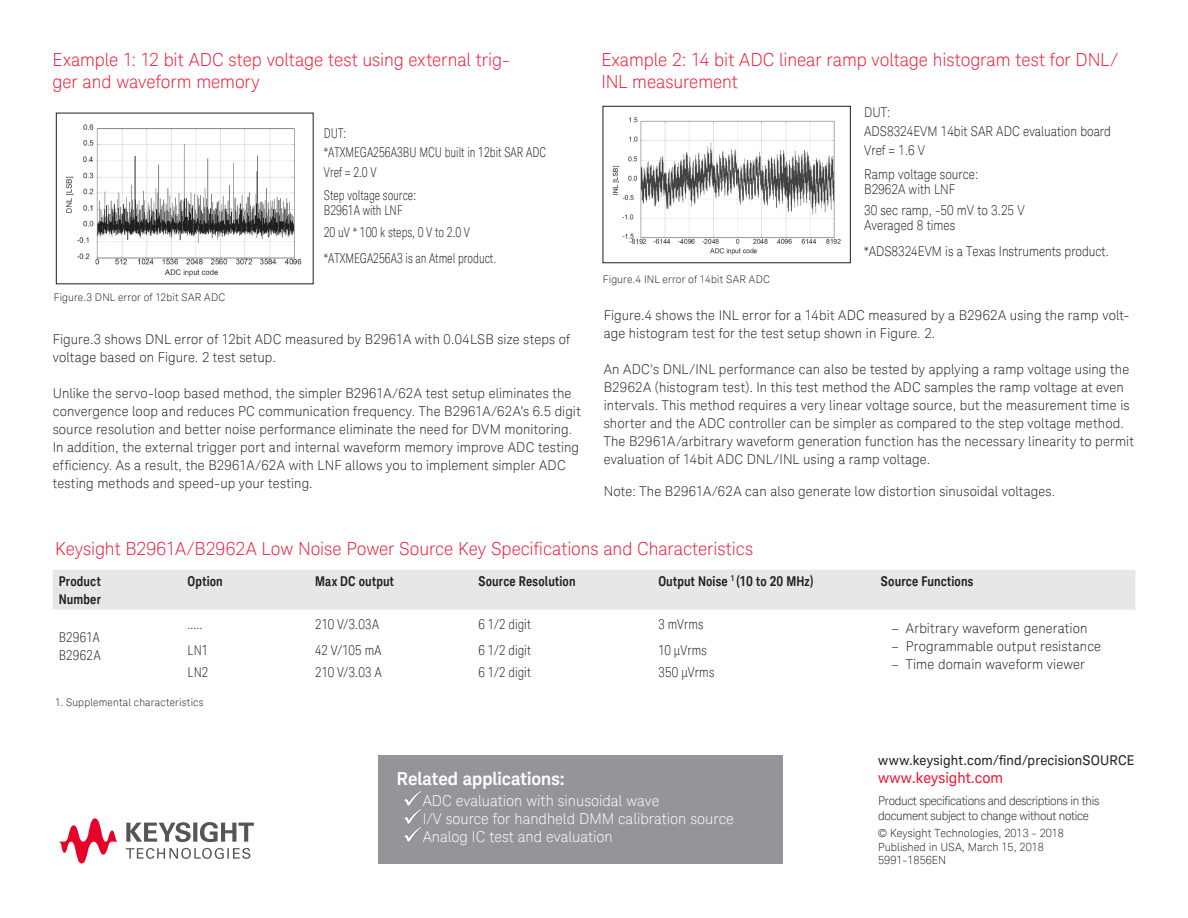
<style>
.page{position:relative;width:1188px;height:918px;background:#fff}
.page>*{position:absolute;margin:0;border:0;box-sizing:border-box;transform-origin:0 0}
.K_Heading_2{font:300 18px/22.5px "Keysight Sans";letter-spacing:-.005em;color:#ed1a36}
.Header_2_-_Navy_Blue{font:700 18px "Keysight Sans";color:#fff}
.Header_2_-_Navy_Blue-2{font:300 15px "Keysight Sans";color:#fff}
.t1{font:15px "Keysight Sans";color:#ed1a36}
.K_Body_Text{font:300 13.5px/18px "Keysight Sans";letter-spacing:.01em;color:#231f20}
.Bullets{font:300 13.5px/15px "Keysight Sans";color:#231f20;scale:.9 1}
.Bullets-2{font:300 condensed 13.5px "Keysight Sans";color:#231f20;scale:.9 1}
.K_Table_Text{font:300 condensed 13.5px/18px "Keysight Sans";letter-spacing:.01em;color:#231f20}
.K_Table_Heading_1{font:700 13.5px/18px "Keysight Sans Condensed";letter-spacing:.01em;color:#231f20}
.K_Body_Text-2{font:13.5px "Keysight Sans";letter-spacing:.01em;color:#231f20}
.Header_2_-_Navy_Blue-3{font:300 12px/15px "Keysight Sans";letter-spacing:-.03em;color:#231f20}
.Header_2_-_Navy_Blue-4{font:300 11.25px "Keysight Sans";color:#231f20}
.K_Captions{font:300 10.5px "Keysight Sans";letter-spacing:.02em;color:#231f20}
</style>
<div class="page">
<div style="left:378px;top:756px;width:405px;height:108px;background:#939598"></div>
<img style="left:404px;top:792px;width:16px;height:13px">
<img style="left:404px;top:810px;width:16px;height:13px">
<img style="left:404px;top:828px;width:16px;height:13px">
<img style="left:65px;top:124px;width:237px;height:153px">
<img style="left:612px;top:117px;width:229px;height:138px">
<div style="left:603px;top:106px;width:248px;height:157px;border:1px solid #231f20"></div>
<div style="left:53px;top:570px;width:1082px;height:40px;background:#e6e7e9"></div>
<svg style="left:126px;top:848px;width:124px;height:11px"></svg>
<svg style="left:126px;top:822px;width:128px;height:20px"></svg>
<svg style="left:59px;top:818px;width:59px;height:45px"></svg>
<p class="K_Heading_2" style="left:53px;top:48px;width:459px">Example 1: 12 bit ADC step voltage test using external trig&shy;ger and waveform memory</p>
<p class="K_Captions" style="left:54px;top:292px;width:173px">Figure.3 DNL error of 12bit SAR ADC</p>
<p class="Bullets-2" style="left:324px;top:125px;width:26px">DUT:</p>
<p class="Bullets-2" style="left:324px;top:145px;width:248px">*ATXMEGA256A3BU MCU built in 12bit SAR ADC</p>
<p class="Bullets-2" style="left:324px;top:164px;width:60px">Vref = 2.0 V</p>
<p class="Bullets-2" style="left:324px;top:187px;width:104px">Step voltage source:</p>
<p class="Bullets-2" style="left:324px;top:202px;width:89px">B2961A with LNF</p>
<p class="Bullets-2" style="left:324px;top:224px;width:164px">20 uV * 100 k steps, 0 V to 2.0 V</p>
<p class="Bullets-2" style="left:324px;top:250px;width:193px">*ATXMEGA256A3 is an Atmel product.</p>
<p class="K_Body_Text" style="left:53px;top:330px;width:519px">Figure.3 shows DNL error of 12bit ADC measured by B2961A with 0.04LSB size steps of voltage based on Figure. 2 test setup.</p>
<p class="K_Body_Text" style="left:53px;top:384px;width:530px">Unlike the servo-loop based method, the simpler B2961A/62A test setup eliminates the convergence loop and reduces PC communication frequency. The B2961A/62A’s 6.5 digit source resolution and better noise performance eliminate the need for DVM monitoring.<br>In addition, the external trigger port and internal waveform memory improve ADC testing efficiency. As a result, the B2961A/62A with LNF allows you to implement simpler ADC testing methods and speed-up your testing.</p>
<p class="K_Heading_2" style="left:601px;top:48px;width:518px">Example 2: 14 bit ADC linear ramp voltage histogram test for DNL/<br>INL measurement</p>
<p class="K_Captions" style="left:603px;top:273px;width:169px">Figure.4 INL error of 14bit SAR ADC</p>
<p class="Bullets" style="left:864px;top:104px;width:31px">DUT:</p>
<p class="Bullets" style="left:864px;top:124px;width:276px">ADS8324EVM 14bit SAR ADC evaluation board</p>
<p class="Bullets" style="left:864px;top:143px;width:69px">Vref = 1.6 V</p>
<p class="Bullets" style="left:864px;top:166px;width:128px">Ramp voltage source:</p>
<p class="Bullets" style="left:864px;top:181px;width:103px">B2962A with LNF</p>
<p class="Bullets" style="left:864px;top:203px;width:180px">30 sec ramp, -50 mV to 3.25 V<br>Averaged 8 times</p>
<p class="Bullets" style="left:864px;top:244px;width:273px">*ADS8324EVM is a Texas Instruments product.</p>
<p class="K_Body_Text" style="left:604px;top:307px;width:527px">Figure.4 shows the INL error for a 14bit ADC measured by a B2962A using the ramp volt&shy;age histogram test for the test setup shown in Figure. 2.</p>
<p class="K_Body_Text" style="left:604px;top:361px;width:532px">An ADC’s DNL/INL performance can also be tested by applying a ramp voltage using the B2962A (histogram test). In this test method the ADC samples the ramp voltage at even intervals. This method requires a very linear voltage source, but the measurement time is shorter and the ADC controller can be simpler as compared to the step voltage method.<br>The B2961A/arbitrary waveform generation function has the necessary linearity to permit evaluation of 14bit ADC DNL/INL using a ramp voltage.</p>
<p class="K_Body_Text" style="left:604px;top:482px;width:453px">Note: The B2961A/62A can also generate low distortion sinusoidal voltages.</p>
<p class="K_Heading_2" style="left:55px;top:537px;width:699px">Keysight B2961A/B2962A Low Noise Power Source Key Specifications and Characteristics</p>
<p class="K_Table_Heading_1" style="left:59px;top:572px;width:44px">Product<br>Number</p>
<p class="K_Table_Heading_1" style="left:188px;top:572px;width:37px">Option</p>
<p class="K_Table_Heading_1" style="left:315px;top:572px;width:80px">Max DC output</p>
<p class="K_Table_Heading_1" style="left:478px;top:572px;width:99px">Source Resolution</p>
<p class="K_Table_Heading_1" style="left:658px;top:572px;width:157px">Output Noise <sup>1</sup> (10 to 20 MHz)</p>
<p class="K_Table_Heading_1" style="left:881px;top:572px;width:94px">Source Functions</p>
<p class="K_Table_Text" style="left:59px;top:628px;width:43px">B2961A<br>B2962A</p>
<p class="K_Table_Text" style="left:188px;top:615px;width:17px">.....</p>
<p class="K_Table_Text" style="left:315px;top:615px;width:65px">210 V/3.03A</p>
<p class="K_Table_Text" style="left:478px;top:615px;width:54px">6 1/2 digit</p>
<p class="K_Table_Text" style="left:658px;top:615px;width:47px">3 mVrms</p>
<p class="K_Body_Text" style="left:892px;top:619px;width:197px">– Arbitrary waveform generation</p>
<p class="K_Body_Text" style="left:892px;top:637px;width:211px">– Programmable output resistance</p>
<p class="K_Body_Text" style="left:892px;top:655px;width:195px">– Time domain waveform viewer</p>
<p class="K_Table_Text" style="left:188px;top:641px;width:22px">LN1</p>
<p class="K_Table_Text" style="left:315px;top:641px;width:68px">42 V/105 mA</p>
<p class="K_Table_Text" style="left:478px;top:641px;width:54px">6 1/2 digit</p>
<p class="K_Table_Text" style="left:658px;top:641px;width:50px">10 μVrms</p>
<p class="K_Table_Text" style="left:188px;top:663px;width:22px">LN2</p>
<p class="K_Table_Text" style="left:315px;top:663px;width:68px">210 V/3.03 A</p>
<p class="K_Table_Text" style="left:478px;top:663px;width:54px">6 1/2 digit</p>
<p class="K_Table_Text" style="left:658px;top:663px;width:58px">350 μVrms</p>
<p class="K_Captions" style="left:55px;top:697px;width:150px">1. Supplemental characteristics</p>
<p class="Header_2_-_Navy_Blue" style="left:397px;top:767px;width:169px">Related applications:</p>
<p class="Header_2_-_Navy_Blue-2" style="left:423px;top:792px;width:238px">ADC evaluation with sinusoidal wave</p>
<p class="Header_2_-_Navy_Blue-2" style="left:423px;top:810px;width:313px">I/V source for handheld DMM calibration source</p>
<p class="Header_2_-_Navy_Blue-2" style="left:423px;top:828px;width:192px">Analog IC test and evaluation</p>
<p class="K_Body_Text-2" style="left:878px;top:753px;width:258px">www.keysight.com/find/precisionSOURCE</p>
<p class="t1" style="left:878px;top:768px;width:127px">www.keysight.com</p>
<p class="Header_2_-_Navy_Blue-3" style="left:878px;top:793px;width:223px">Product specifications and descriptions in this document subject to change without notice</p>
<p class="Header_2_-_Navy_Blue-4" style="left:878px;top:827px;width:187px">© Keysight Technologies, 2013 - 2018</p>
<p class="Header_2_-_Navy_Blue-4" style="left:878px;top:840px;width:167px">Published in USA, March 15, 2018</p>
<p class="Header_2_-_Navy_Blue-4" style="left:878px;top:854px;width:69px">5991-1856EN</p>
</div>
